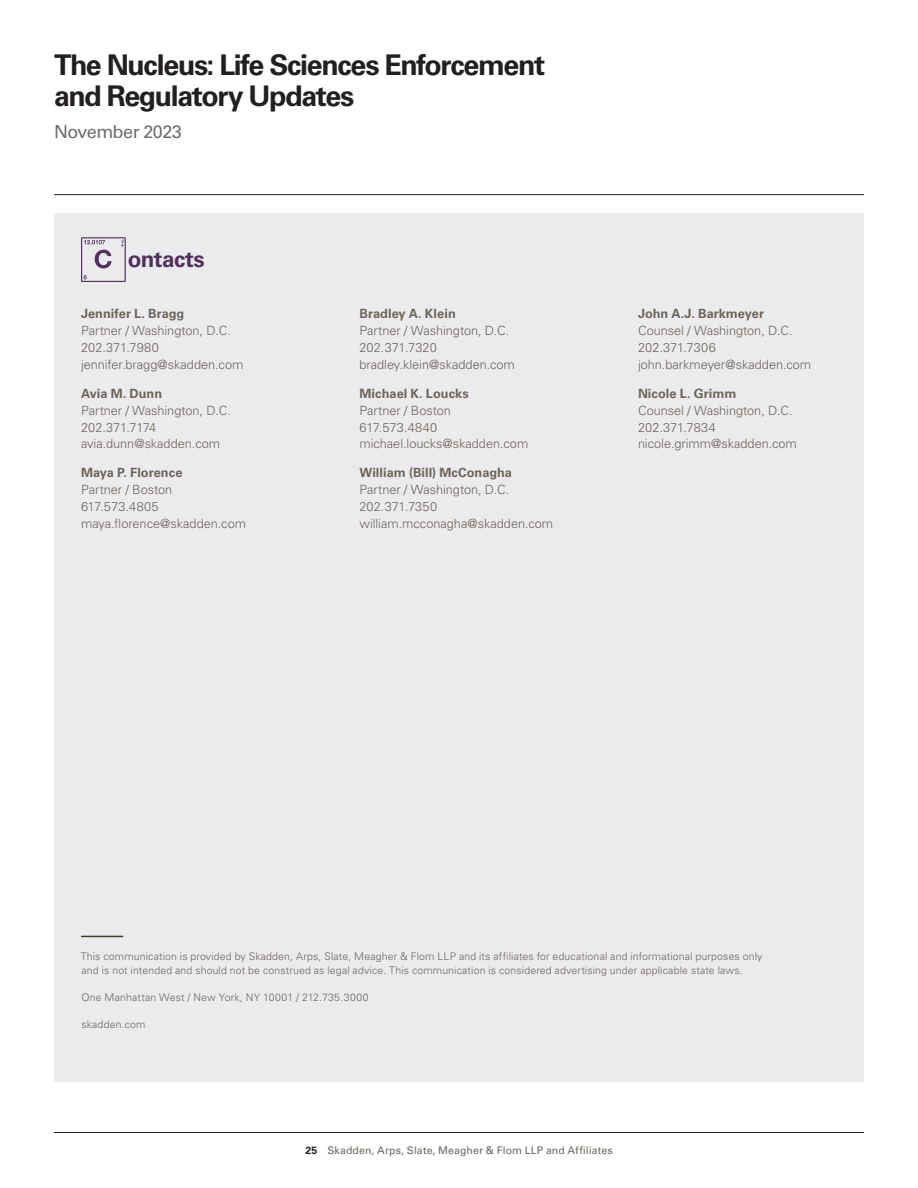
<style>
.page{position:relative;width:918px;height:1188px;background:#fff}
.page>*{position:absolute;margin:0;border:0;box-sizing:border-box;transform-origin:0 0}
.Box_header_LS{font:60px "Heart Breaking Bad";color:#54305e}
.t1{font:700 28.5px/31.5px "Univers LT Std";letter-spacing:-.045em;color:#231f20}
.Box_header_LS-2{font:700 22.5px "Univers LT Std";letter-spacing:-.025em;color:#54305e}
.t2{font:18px "Univers LT Std";letter-spacing:-.03em;color:#6c6d70}
.Contacts{font:300 12.75px "Univers LT Std";color:#6f645a}
.Contacts_Name{font:700 12.75px "Univers LT Std";letter-spacing:.005em;color:#6f645a}
.Contacts-2{font:300 12.75px "Univers LT Std";letter-spacing:-.02em;color:#6f645a}
.Disclaimer{font:300 10.5px/13.5px "Univers LT Std";letter-spacing:.015em;color:#6f645a}
.t3{font:10.5px "Univers LT Std";letter-spacing:.01em;color:#6f645a}
.s1{font-weight:700;color:#231f20}
</style>
<div class="page">
<hr style="left:54px;top:1132px;width:810px;height:1px;background:#231f20">
<hr style="left:54px;top:194px;width:810px;height:1px;background:#231f20">
<div style="left:54px;top:213px;width:810px;height:869px;background:#ebebed"></div>
<hr style="left:81px;top:936px;width:42px;height:1px;background:#473b2f">
<h2 class="t1" style="left:54px;top:49px;width:493px">The Nucleus: Life Sciences Enforcement and Regulatory Updates</h2>
<h3 class="t2" style="left:54px;top:121px;width:129px">November 2023</h3>
<p class="Box_header_LS" style="left:81px;top:226px;width:49px">C</p>
<p class="Box_header_LS-2" style="left:128px;top:246px;width:79px">ontacts</p>
<p class="Contacts_Name" style="left:81px;top:306px;width:105px">Jennifer L. Bragg</p>
<p class="Contacts" style="left:81px;top:323px;width:151px">Partner / Washington, D.C.</p>
<p class="Contacts" style="left:81px;top:340px;width:79px">202.371.7980</p>
<p class="Contacts" style="left:81px;top:357px;width:164px">jennifer.bragg@skadden.com</p>
<p class="Contacts_Name" style="left:81px;top:386px;width:83px">Avia M. Dunn</p>
<p class="Contacts" style="left:81px;top:402px;width:151px">Partner / Washington, D.C.</p>
<p class="Contacts-2" style="left:81px;top:419px;width:77px">202.371.7174</p>
<p class="Contacts" style="left:81px;top:436px;width:141px">avia.dunn@skadden.com</p>
<p class="Contacts_Name" style="left:81px;top:465px;width:103px">Maya P. Florence</p>
<p class="Contacts" style="left:81px;top:482px;width:93px">Partner / Boston</p>
<p class="Contacts" style="left:81px;top:499px;width:79px">617.573.4805</p>
<p class="Contacts" style="left:81px;top:516px;width:167px">maya.florence@skadden.com</p>
<p class="Contacts_Name" style="left:360px;top:306px;width:98px">Bradley A. Klein</p>
<p class="Contacts" style="left:360px;top:323px;width:151px">Partner / Washington, D.C.</p>
<p class="Contacts" style="left:360px;top:340px;width:79px">202.371.7320</p>
<p class="Contacts" style="left:360px;top:357px;width:157px">bradley.klein@skadden.com</p>
<p class="Contacts_Name" style="left:360px;top:386px;width:111px">Michael K. Loucks</p>
<p class="Contacts" style="left:360px;top:402px;width:93px">Partner / Boston</p>
<p class="Contacts" style="left:360px;top:419px;width:79px">617.573.4840</p>
<p class="Contacts" style="left:360px;top:436px;width:170px">michael.loucks@skadden.com</p>
<p class="Contacts_Name" style="left:360px;top:465px;width:154px">William (Bill) McConagha</p>
<p class="Contacts" style="left:360px;top:482px;width:151px">Partner / Washington, D.C.</p>
<p class="Contacts" style="left:360px;top:499px;width:79px">202.371.7350</p>
<p class="Contacts" style="left:360px;top:516px;width:195px">william.mcconagha@skadden.com</p>
<p class="Contacts_Name" style="left:638px;top:306px;width:127px">John A.J. Barkmeyer</p>
<p class="Contacts" style="left:638px;top:323px;width:156px">Counsel / Washington, D.C.</p>
<p class="Contacts" style="left:638px;top:340px;width:79px">202.371.7306</p>
<p class="Contacts" style="left:638px;top:357px;width:175px">john.barkmeyer@skadden.com</p>
<p class="Contacts_Name" style="left:638px;top:386px;width:100px">Nicole L. Grimm</p>
<p class="Contacts" style="left:638px;top:402px;width:156px">Counsel / Washington, D.C.</p>
<p class="Contacts" style="left:638px;top:419px;width:79px">202.371.7834</p>
<p class="Contacts" style="left:638px;top:436px;width:160px">nicole.grimm@skadden.com</p>
<p class="Disclaimer" style="left:81px;top:950px;width:683px">This communication is provided by Skadden, Arps, Slate, Meagher &amp; Flom LLP and its affiliates for educational and informational purposes only and is not intended and should not be construed as legal advice. This communication is considered advertising under applicable state laws.</p>
<p class="Disclaimer" style="left:81px;top:990px;width:289px">One Manhattan West / New York, NY 10001 / 212.735.3000</p>
<p class="Disclaimer" style="left:81px;top:1017px;width:65px">skadden.com</p>
<p class="t3" style="left:305px;top:1144px;width:309px"><span class="s1">25</span> Skadden, Arps, Slate, Meagher &amp; Flom LLP and Affiliates</p>
</div>
